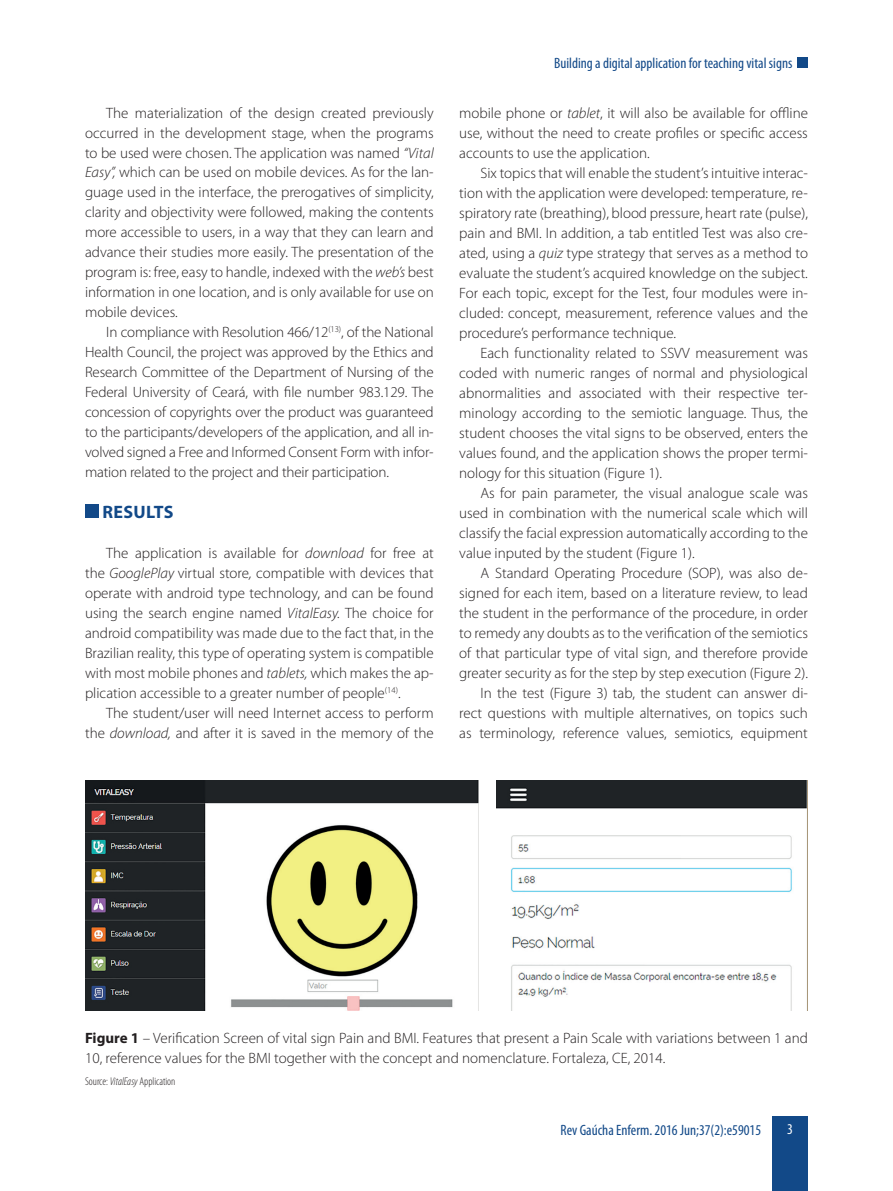
<style>
.page{position:relative;width:893px;height:1191px;background:#fff}
.page>*{position:absolute;margin:0;border:0;box-sizing:border-box;transform-origin:0 0}
.t1{font:700 18px "Myriad Pro";letter-spacing:.02em;color:#124988}
.t2{font:300 15px/20px "Myriad Pro";color:#231f20;text-align:justify}
.t3{font:condensed 15px "Myriad Pro";color:#124988}
.t4{font:condensed 15px "Myriad Pro";color:#fff}
.t5{font:300 condensed 11.25px "Myriad Pro";color:#231f20}
.s1{font-style:italic}
.s2{font-weight:700}
</style>
<div class="page">
<div style="left:772px;top:1116px;width:36px;height:75px;background:#124988"></div>
<div style="left:798px;top:57px;width:10px;height:11px;background:#124988"></div>
<div style="left:85px;top:504px;width:14px;height:14px;background:#124988"></div>
<img style="left:85px;top:780px;width:393px;height:230px">
<img style="left:496px;top:780px;width:312px;height:230px">
<p class="t2" style="left:85px;top:103px;width:350px;text-indent:21px">The materialization of the design created previously occurred in the development stage, when the programs to be used were chosen. The application was named <span class="s1">“Vital Easy”,</span> which can be used on mobile devices. As for the lan&shy;guage used in the interface, the prerogatives of simplicity, clarity and objectivity were followed, making the contents more accessible to users, in a way that they can learn and advance their studies more easily. The presentation of the program is: free, easy to handle, indexed with the <span class="s1">web’s</span> best information in one location, and is only available for use on mobile devices.</p>
<p class="t2" style="left:85px;top:322px;width:350px;text-indent:21px">In compliance with Resolution 466/12<sup>(13)</sup>, of the National Health Council, the project was approved by the Ethics and Research Committee of the Department of Nursing of the Federal University of Ceará, with file number 983.129. The concession of copyrights over the product was guaranteed to the participants/developers of the application, and all in&shy;volved signed a Free and Informed Consent Form with infor&shy;mation related to the project and their participation.</p>
<p class="t1" style="left:102px;top:500px;width:73px">RESULTS</p>
<p class="t2" style="left:85px;top:543px;width:350px;text-indent:21px">The application is available for <span class="s1">download</span> for free at the <span class="s1">GooglePlay</span> virtual store<span class="s1">,</span> compatible with devices that operate with android type technology, and can be found using the search engine named <span class="s1">VitalEasy.</span> The choice for android compatibility was made due to the fact that, in the Brazilian reality, this type of operating system is compatible with most mobile phones and <span class="s1">tablets,</span> which makes the ap&shy;plication accessible to a greater number of people<sup>(14)</sup>.</p>
<p class="t2" style="left:85px;top:703px;width:350px;text-align:right">The student/user will need Internet access to perform the <span class="s1">download,</span> and after it is saved in the memory of the</p>
<p class="t3" style="left:554px;top:55px;width:240px">Building a digital application for teaching vital signs</p>
<p class="t2" style="left:459px;top:103px;width:350px">mobile phone or <span class="s1">tablet</span>, it will also be available for offline use, without the need to create profiles or specific access accounts to use the application.</p>
<p class="t2" style="left:459px;top:163px;width:350px;text-indent:21px">Six topics that will enable the student’s intuitive interac&shy;tion with the application were developed: temperature, re&shy;spiratory rate (breathing), blood pressure, heart rate (pulse), pain and BMI. In addition, a tab entitled Test was also cre&shy;ated, using a <span class="s1">quiz</span> type strategy that serves as a method to evaluate the student’s acquired knowledge on the subject.<br>For each topic, except for the Test, four modules were in&shy;cluded: concept, measurement, reference values and the procedure’s performance technique.</p>
<p class="t2" style="left:459px;top:343px;width:350px;text-indent:21px">Each functionality related to SSVV measurement was coded with numeric ranges of normal and physiological abnormalities and associated with their respective ter&shy;minology according to the semiotic language. Thus, the student chooses the vital signs to be observed, enters the values found, and the application shows the proper termi&shy;nology for this situation (Figure 1).</p>
<p class="t2" style="left:459px;top:483px;width:350px;text-indent:21px">As for pain parameter, the visual analogue scale was used in combination with the numerical scale which will classify the facial expression automatically according to the value inputed by the student (Figure 1).</p>
<p class="t2" style="left:459px;top:563px;width:350px;text-align:right">A Standard Operating Procedure (SOP), was also de&shy;signed for each item, based on a literature review, to lead the student in the performance of the procedure, in order to remedy any doubts as to the verification of the semiotics of that particular type of vital sign, and therefore provide greater security as for the step by step execution (Figure 2).<br>In the test (Figure 3) tab, the student can answer di&shy;rect questions with multiple alternatives, on topics such as terminology, reference values, semiotics, equipment</p>
<p class="t2" style="left:85px;top:1028px;width:724px;line-height:19.5px"><span class="s2">Figure 1</span> – Verification Screen of vital sign Pain and BMI. Features that present a Pain Scale with variations between 1 and<br>10, reference values for the BMI together with the concept and nomenclature. Fortaleza, CE, 2014.</p>
<p class="t5" style="left:85px;top:1075px;width:92px">Source: <span class="s1">VitalEasy</span> Application</p>
<p class="t3" style="left:560px;top:1122px;width:202px">Rev Gaúcha Enferm. 2016 Jun;37(2):e59015</p>
<p class="t4" style="left:787px;top:1121px;width:7px">3</p>
</div>
